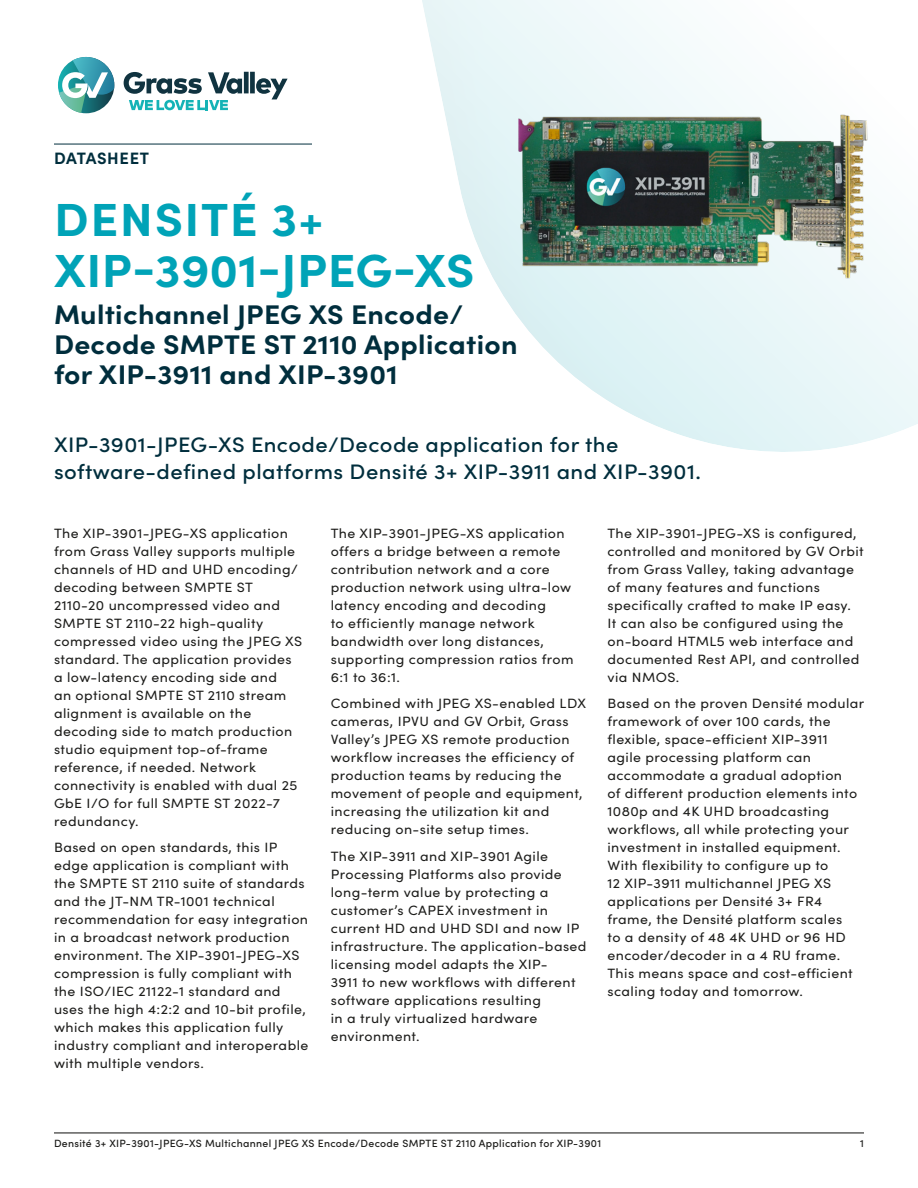
<style>
.page{position:relative;width:918px;height:1188px;background:#fff}
.page>*{position:absolute;margin:0;border:0;box-sizing:border-box;transform-origin:0 0}
.t1{font:700 46.5px/51px "Sofia Pro";letter-spacing:.01em;color:#00a3b7;scale:1.05 1}
.t2{font:700 27px/30px "Sofia Pro";letter-spacing:.01em;color:#002e3d;scale:1.05 1}
.t3{font:500 21px/27px "Sofia Pro";letter-spacing:.02em;color:#002e3d;scale:1.05 1}
.t4{font:700 16.5px "Sofia Pro";letter-spacing:.035em;color:#002e3d}
.t5{font:13.5px/18px "Sofia Pro";letter-spacing:.03em;color:#1d1d1b;scale:1.05 1}
.t6{font:500 10.5px "Sofia Pro";letter-spacing:.03em;color:#1d1d1b}
</style>
<div class="page">
<svg style="left:130px;top:0;width:788px;height:452px"></svg>
<hr style="left:54px;top:1132px;width:810px;height:1px;background:#1d1d1b">
<svg style="left:124px;top:72px;width:164px;height:38px"></svg>
<svg style="left:59px;top:57px;width:55px;height:56px"></svg>
<img style="left:513px;top:91px;width:361px;height:203px">
<hr style="left:54px;top:144px;width:258px;height:1px;background:#002e3d">
<p class="t4" style="left:54px;top:145px;width:96px">DATASHEET</p>
<h1 class="t1" style="left:54px;top:190px;width:402px">DENSITÉ 3+<br>XIP-3901-JPEG-XS</h1>
<h2 class="t2" style="left:54px;top:297px;width:443px">Multichannel JPEG XS Encode/<br>Decode SMPTE ST 2110 Application for XIP-3911 and XIP-3901</h2>
<h3 class="t3" style="left:54px;top:430px;width:618px">XIP-3901-JPEG-XS Encode/Decode application for the software-defined platforms Densité 3+ XIP-3911 and XIP-3901.</h3>
<p class="t5" style="left:54px;top:523px;width:238px">The XIP-3901-JPEG-XS application from Grass Valley supports multiple channels of HD and UHD encoding/ decoding between SMPTE ST<br>2110-20 uncompressed video and<br>SMPTE ST 2110-22 high-quality compressed video using the JPEG XS standard. The application provides a low-latency encoding side and<br>an optional SMPTE ST 2110 stream alignment is available on the decoding side to match production studio equipment top-of-frame reference, if needed. Network connectivity is enabled with dual 25<br>GbE I/O for full SMPTE ST 2022-7 redundancy.</p>
<p class="t5" style="left:54px;top:838px;width:244px">Based on open standards, this IP edge application is compliant with the SMPTE ST 2110 suite of standards and the JT-NM TR-1001 technical recommendation for easy integration in a broadcast network production environment. The XIP-3901-JPEG-XS compression is fully compliant with the ISO/IEC 21122-1 standard and uses the high 4:2:2 and 10-bit profile, which makes this application fully industry compliant and interoperable with multiple vendors.</p>
<p class="t5" style="left:331px;top:523px;width:233px">The XIP-3901-JPEG-XS application offers a bridge between a remote contribution network and a core production network using ultra-low latency encoding and decoding<br>to efficiently manage network bandwidth over long distances, supporting compression ratios from<br>6:1 to 36:1.</p>
<p class="t5" style="left:331px;top:694px;width:245px">Combined with JPEG XS-enabled LDX cameras, IPVU and GV Orbit, Grass Valley’s JPEG XS remote production workflow increases the efficiency of production teams by reducing the movement of people and equipment, increasing the utilization kit and reducing on-site setup times.</p>
<p class="t5" style="left:331px;top:846px;width:245px">The XIP-3911 and XIP-3901 Agile<br>Processing Platforms also provide long-term value by protecting a customer’s CAPEX investment in current HD and UHD SDI and now IP infrastructure. The application-based licensing model adapts the XIP-<br>3911 to new workflows with different software applications resulting<br>in a truly virtualized hardware environment.</p>
<p class="t5" style="left:608px;top:523px;width:246px">The XIP-3901-JPEG-XS is configured, controlled and monitored by GV Orbit from Grass Valley, taking advantage of many features and functions specifically crafted to make IP easy.<br>It can also be configured using the on-board HTML5 web interface and documented Rest API, and controlled via NMOS.</p>
<p class="t5" style="left:608px;top:694px;width:246px">Based on the proven Densité modular framework of over 100 cards, the flexible, space-efficient XIP-3911 agile processing platform can accommodate a gradual adoption<br>of different production elements into 1080p and 4K UHD broadcasting workflows, all while protecting your investment in installed equipment.<br>With flexibility to configure up to<br>12 XIP-3911 multichannel JPEG XS applications per Densité 3+ FR4 frame, the Densité platform scales<br>to a density of 48 4K UHD or 96 HD encoder/decoder in a 4 RU frame.<br>This means space and cost-efficient scaling today and tomorrow.</p>
<p class="t6" style="left:54px;top:1136px;width:549px">Densité 3+ XIP-3901-JPEG-XS Multichannel JPEG XS Encode/Decode SMPTE ST 2110 Application for XIP-3901</p>
<p class="t6" style="left:860px;top:1136px;width:5px">1</p>
</div>
